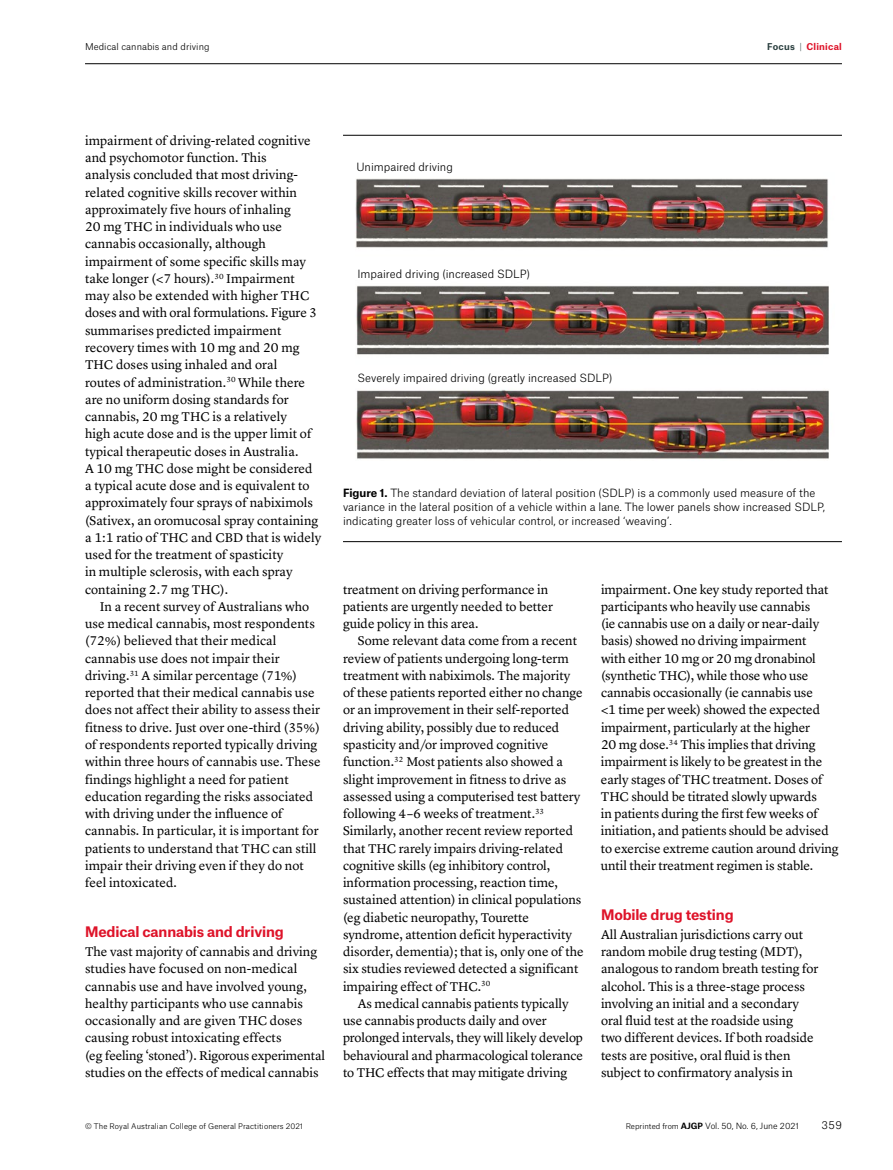
<style>
.page{position:relative;width:893px;height:1170px;background:#fff}
.page>*{position:absolute;margin:0;border:0;box-sizing:border-box;transform-origin:0 0}
.t1{font:700 13.8px "Atlas Grotesk";letter-spacing:-.01em;color:#de1329}
.t2{font:13.2px/17.2px "Lyon Text";color:#000}
.t3{font:300 10.8px/14px "Atlas Grotesk";color:#000}
.t4{font:300 10.5px "Atlas Grotesk";color:#000}
.t5{font:300 9px "Atlas Grotesk";letter-spacing:.005em;color:#000}
.t6{font:700 9px "Atlas Grotesk";letter-spacing:.025em;color:#de1329}
.t7{font:300 8.25px "Atlas Grotesk";letter-spacing:-.005em;color:#000}
.t8{font:300 7.5px "Atlas Grotesk";letter-spacing:.01em;color:#000}
.s1{color:#2d4141}
.s2{font-weight:100;color:#2d4141}
.s3{font-weight:700}
.s4{font-family:"Cambria"}
.s5{font-size:7.5px}
</style>
<div class="page">
<hr style="left:85px;top:63px;width:757px;height:1px;background:#000">
<img style="left:355px;top:178px;width:474px;height:281px">
<hr style="left:343px;top:135px;width:499px;height:1px;background:#000">
<hr style="left:343px;top:541px;width:499px;height:1px;background:#000">
<p class="t5" style="left:85px;top:40px;width:126px">Medical cannabis and driving</p>
<p class="t6" style="left:767px;top:40px;width:76px"><span class="s1">Focus</span> <span class="s2">|</span> Clinical</p>
<p class="t2" style="left:85px;top:131px;width:238px">impairment of driving-related cognitive and psychomotor function. This<br>analysis concluded that most driving&shy;related cognitive skills recover within approximately five hours of inhaling<br>20 mg THC in individuals who use cannabis occasionally, although impairment of some specific skills may take longer (&lt;7 hours).<sup>30</sup> Impairment may also be extended with higher THC doses and with oral formulations. Figure 3 summarises predicted impairment recovery times with 10 mg and 20 mg THC doses using inhaled and oral<br>routes of administration.<sup>30</sup> While there are no uniform dosing standards for cannabis, 20 mg THC is a relatively<br>high acute dose and is the upper limit of typical therapeutic doses in Australia.<br>A 10 mg THC dose might be considered a typical acute dose and is equivalent to approximately four sprays of nabiximols (Sativex, an oromucosal spray containing a 1:1 ratio of THC and CBD that is widely used for the treatment of spasticity<br>in multiple sclerosis, with each spray containing 2.7 mg THC).</p>
<p class="t2" style="left:85px;top:596px;width:237px;text-indent:15px">In a recent survey of Australians who use medical cannabis, most respondents (72%) believed that their medical cannabis use does not impair their driving.<sup>31</sup> A similar percentage (71%) reported that their medical cannabis use does not affect their ability to assess their fitness to drive. Just over one-third (35%) of respondents reported typically driving within three hours of cannabis use. These findings highlight a need for patient education regarding the risks associated with driving under the influence of cannabis. In particular, it is important for patients to understand that THC can still impair their driving even if they do not feel intoxicated.</p>
<p class="t1" style="left:85px;top:920px;width:200px">Medical cannabis and driving</p>
<p class="t2" style="left:85px;top:941px;width:242px">The vast majority of cannabis and driving studies have focused on non-medical cannabis use and have involved young, healthy participants who use cannabis occasionally and are given THC doses causing robust intoxicating effects<br>(eg feeling ‘stoned’). Rigorous experimental studies on the effects of medical cannabis</p>
<p class="t3" style="left:356px;top:159px;width:98px">Unimpaired driving</p>
<p class="t3" style="left:357px;top:266px;width:174px">Impaired driving (increased SDLP)</p>
<p class="t3" style="left:357px;top:370px;width:256px">Severely impaired driving (greatly increased SDLP)</p>
<p class="t3" style="left:343px;top:484px;width:484px"><span class="s3">Figure 1.</span> The standard deviation of lateral position (SDLP) is a commonly used measure of the variance in the lateral position of a vehicle within a lane. The lower panels show increased SDLP, indicating greater loss of vehicular control, or increased ‘weaving’.</p>
<p class="t2" style="left:343px;top:579px;width:211px">treatment on driving performance in patients are urgently needed to better guide policy in this area.</p>
<p class="t2" style="left:343px;top:631px;width:242px;text-indent:15px">Some relevant data come from a recent review of patients undergoing long-term treatment with nabiximols. The majority of these patients reported either no change or an improvement in their self-reported driving ability, possibly due to reduced spasticity and/or improved cognitive function.<sup>32</sup> Most patients also showed a slight improvement in fitness to drive as assessed using a computerised test battery following 4<span class="s4">–</span>6 weeks of treatment.<sup>33<br></sup>Similarly, another recent review reported that THC rarely impairs driving-related cognitive skills (eg inhibitory control, information processing, reaction time, sustained attention) in clinical populations (eg diabetic neuropathy, Tourette syndrome, attention deficit hyperactivity disorder, dementia); that is, only one of the six studies reviewed detected a significant impairing effect of THC.<sup>30</sup></p>
<p class="t2" style="left:343px;top:993px;width:242px;text-indent:15px">As medical cannabis patients typically use cannabis products daily and over prolonged intervals, they will likely develop behavioural and pharmacological tolerance to THC effects that may mitigate driving</p>
<p class="t2" style="left:601px;top:579px;width:239px">impairment. One key study reported that participants who heavily use cannabis<br>(ie cannabis use on a daily or near-daily basis) showed no driving impairment<br>with either 10 mg or 20 mg dronabinol (synthetic THC), while those who use cannabis occasionally (ie cannabis use<br>&lt;1 time per week) showed the expected impairment, particularly at the higher<br>20 mg dose.<sup>34</sup> This implies that driving impairment is likely to be greatest in the early stages of THC treatment. Doses of THC should be titrated slowly upwards<br>in patients during the first few weeks of initiation, and patients should be advised to exercise extreme caution around driving until their treatment regimen is stable.</p>
<p class="t1" style="left:601px;top:903px;width:134px">Mobile drug testing</p>
<p class="t2" style="left:601px;top:924px;width:219px">All Australian jurisdictions carry out random mobile drug testing (MDT), analogous to random breath testing for alcohol. This is a three-stage process involving an initial and a secondary oral fluid test at the roadside using<br>two different devices. If both roadside tests are positive, oral fluid is then subject to confirmatory analysis in</p>
<p class="t8" style="left:85px;top:1119px;width:220px">© The Royal Australian College of General Practitioners 2021</p>
<p class="t7" style="left:626px;top:1118px;width:175px"><span class="s5">Reprinted from</span> <span class="s3">AJGP</span> Vol. 50, No. 6, June 2021</p>
<p class="t4" style="left:821px;top:1116px;width:22px">359</p>
</div>
